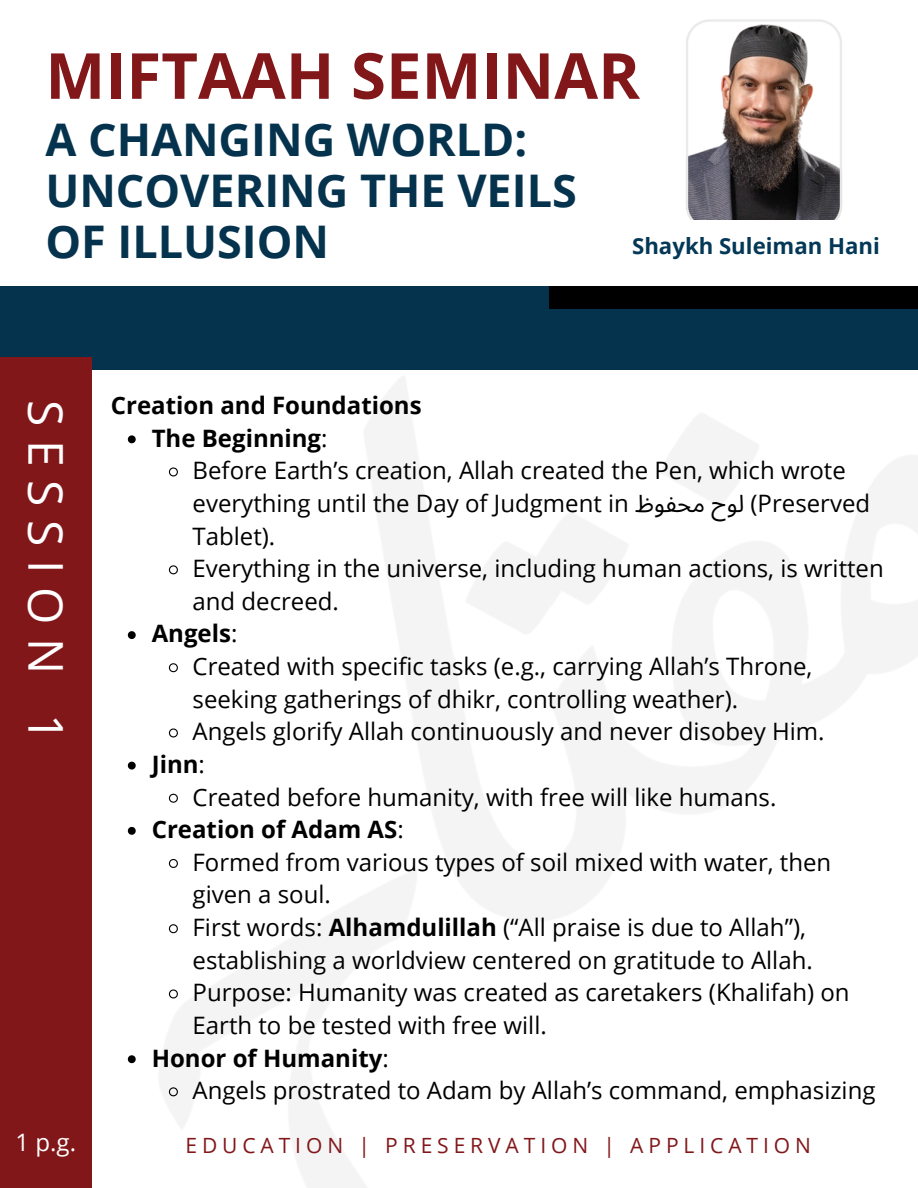
<style>
.page{position:relative;width:918px;height:1188px;background:#fff}
.page>*{position:absolute;margin:0;border:0;box-sizing:border-box;transform-origin:0 0}
.t1{font:700 63.6px "Open Sans";color:#82171a}
.t2{font:48px "Open Sans";letter-spacing:.285em;color:#fff}
.t3{font:700 45px/50.7px "Open Sans";color:#05334e}
.t4{font:24px/32.7px "Open Sans";color:#000}
.t5{font:700 24px/32.7px "Open Sans";color:#000}
.t6{font:24px "Open Sans";color:#fff}
.t7{font:24px "Noto Sans Arabic";color:#000}
.t8{font:700 22.2px "Open Sans";color:#043857}
.t9{font:21px "Open Sans";letter-spacing:.235em;color:#82171a}
.s1{font-weight:400}
.s2{font-family:"Noto Sans Arabic"}
.s3{font-weight:700}
</style>
<div class="page">
<div style="left:0;top:286px;width:918px;height:83px;background:#05334e"></div>
<img style="left:92px;top:286px;width:826px;height:902px">
<div style="left:0;top:357px;width:92px;height:831px;background:#82171a"></div>
<svg style="left:128px;top:435px;width:8px;height:8px"></svg>
<svg style="left:168px;top:467px;width:11px;height:10px"></svg>
<svg style="left:168px;top:565px;width:11px;height:10px"></svg>
<svg style="left:128px;top:631px;width:8px;height:8px"></svg>
<svg style="left:168px;top:662px;width:11px;height:11px"></svg>
<svg style="left:168px;top:728px;width:11px;height:10px"></svg>
<svg style="left:128px;top:762px;width:8px;height:8px"></svg>
<svg style="left:168px;top:793px;width:11px;height:11px"></svg>
<svg style="left:128px;top:827px;width:8px;height:8px"></svg>
<svg style="left:168px;top:858px;width:11px;height:11px"></svg>
<svg style="left:168px;top:923px;width:11px;height:11px"></svg>
<svg style="left:168px;top:989px;width:11px;height:10px"></svg>
<svg style="left:128px;top:1055px;width:8px;height:8px"></svg>
<svg style="left:168px;top:1087px;width:11px;height:10px"></svg>
<img style="left:686px;top:19px;width:156px;height:201px">
<h4 class="t1" style="left:45px;top:31px;width:596px">MIFTAAH SEMINAR</h4>
<p class="t3" style="left:45px;top:114px;width:533px">A CHANGING WORLD:<br>UNCOVERING THE VEILS<br>OF ILLUSION</p>
<p class="t8" style="left:632px;top:230px;width:249px">Shaykh Suleiman Hani</p>
<h1 class="t2" style="left:80px;top:400px;width:343px;rotate:90deg">SESSION 1</h1>
<p class="t6" style="left:16px;top:1126px;width:62px">1 p.g.</p>
<p class="t5" style="left:152px;top:388px;width:271px;text-indent:-41px">Creation and Foundations<br>The Beginning<span class="s1">:</span></p>
<p class="t4" style="left:193px;top:454px;width:679px">Before Earth’s creation, Allah created the Pen, which wrote everything until the Day of Judgment in <span class="s2">ظ حفو م ح</span> )Preserved</p>
<p class="t7" style="left:727px;top:490px;width:18px">لو</p>
<p class="t4" style="left:193px;top:519px;width:84px">Tablet).</p>
<p class="t4" style="left:193px;top:552px;width:693px">Everything in the universe, including human actions, is written</p>
<p class="t4" style="left:193px;top:584px;width:148px">and decreed.</p>
<p class="t5" style="left:152px;top:617px;width:87px">Angels<span class="s1">:</span></p>
<p class="t4" style="left:193px;top:649px;width:621px">Created with specific tasks (e.g., carrying Allah’s Throne,</p>
<p class="t4" style="left:193px;top:682px;width:547px">seeking gatherings of dhikr, controlling weather).</p>
<p class="t4" style="left:193px;top:715px;width:633px">Angels glorify Allah continuously and never disobey Him.</p>
<p class="t5" style="left:152px;top:747px;width:55px">Jinn<span class="s1">:</span></p>
<p class="t4" style="left:193px;top:780px;width:585px">Created before humanity, with free will like humans.</p>
<p class="t5" style="left:152px;top:813px;width:254px">Creation of Adam AS<span class="s1">:</span></p>
<p class="t4" style="left:193px;top:845px;width:640px">Formed from various types of soil mixed with water, then</p>
<p class="t4" style="left:193px;top:878px;width:140px">given a soul.</p>
<p class="t4" style="left:193px;top:910px;width:615px">First words: <span class="s3">Alhamdulillah</span> (“All praise is due to Allah”),</p>
<p class="t4" style="left:193px;top:943px;width:622px">establishing a worldview centered on gratitude to Allah.</p>
<p class="t4" style="left:193px;top:976px;width:659px">Purpose: Humanity was created as caretakers (Khalifah) on</p>
<p class="t4" style="left:193px;top:1008px;width:356px">Earth to be tested with free will.</p>
<p class="t5" style="left:152px;top:1041px;width:239px">Honor of Humanity<span class="s1">:</span></p>
<p class="t4" style="left:193px;top:1074px;width:684px">Angels prostrated to Adam by Allah’s command, emphasizing</p>
<h2 class="t9" style="left:185px;top:1130px;width:627px">EDUCATION | PRESERVATION | APPLICATION</h2>
</div>
